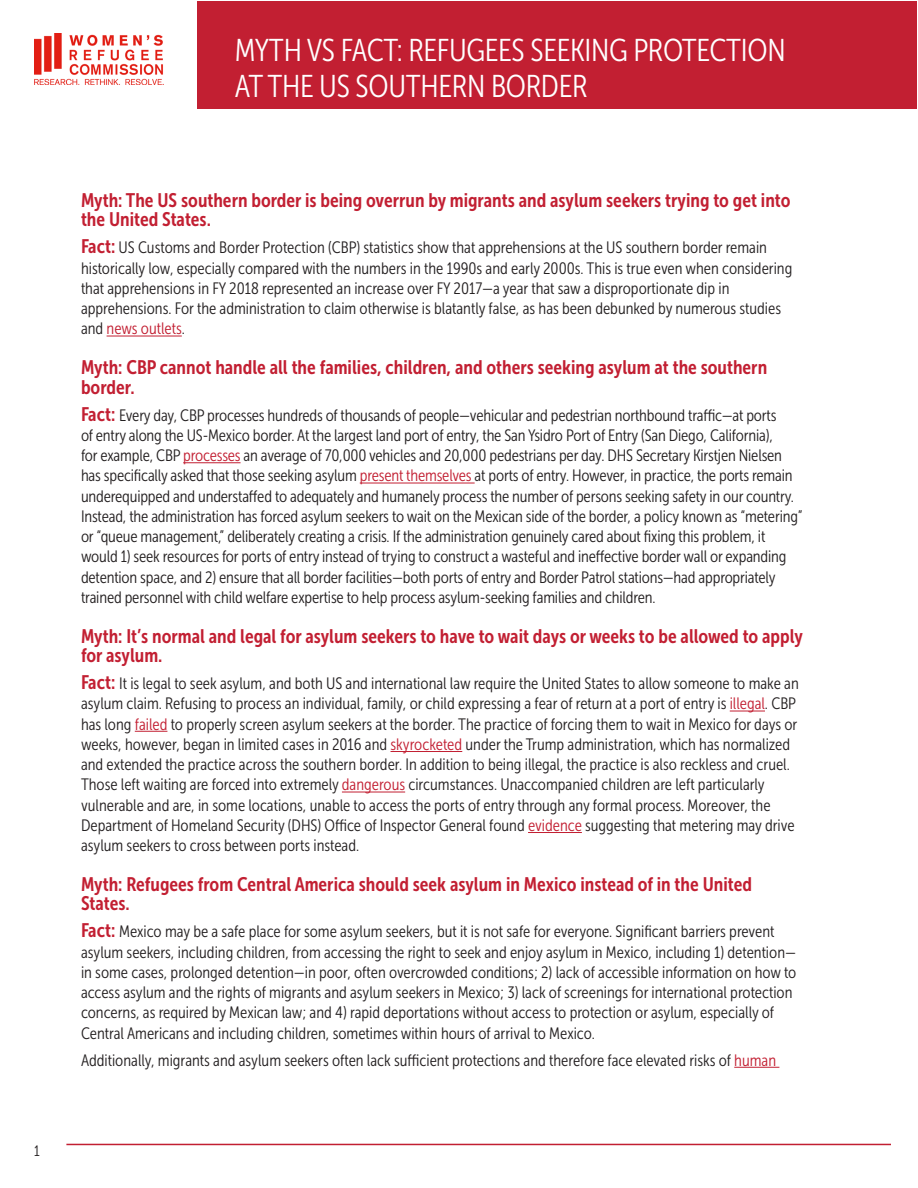
<style>
.page{position:relative;width:918px;height:1188px;background:#fff}
.page>*{position:absolute;margin:0;border:0;box-sizing:border-box;transform-origin:0 0}
.t1{font:31.5px/36px "Museo Sans Cond 300";letter-spacing:-.01em;color:#fff}
.t2{font:19.5px/19.5px "Museo Sans Cond 700";color:#c21f32}
.t3{font:16.5px/20.2px "Museo Sans Cond 300";color:#231f20}
.t4{font:15px "Museo Sans Cond 300";color:#231f20}
.s1{font-family:"Museo Sans Cond 700";font-size:19.5px;color:#c21f32}
.s2{color:#c21f32}
</style>
<div class="page">
<div style="left:198px;top:1px;width:719px;height:107px;background:#c21f32"></div>
<img style="left:35px;top:33px;width:128px;height:51px">
<hr style="left:107px;top:336px;width:75px;height:1px;background:#c21f32">
<hr style="left:183px;top:462px;width:58px;height:1px;background:#c21f32">
<hr style="left:360px;top:483px;width:115px;height:1px;background:#c21f32">
<hr style="left:730px;top:711px;width:35px;height:1px;background:#c21f32">
<hr style="left:135px;top:731px;width:32px;height:1px;background:#c21f32">
<hr style="left:391px;top:751px;width:71px;height:1px;background:#c21f32">
<hr style="left:342px;top:792px;width:63px;height:1px;background:#c21f32">
<hr style="left:528px;top:832px;width:54px;height:1px;background:#c21f32">
<hr style="left:734px;top:1067px;width:45px;height:1px;background:#c21f32">
<hr style="left:66px;top:1144px;width:825px;height:1px;background:#c21f32">
<p class="t4" style="left:34px;top:1143px;width:7px">1</p>
<p class="t1" style="left:235px;top:32px;width:553px">MYTH VS FACT: REFUGEES SEEKING PROTECTION<br>AT THE US SOUTHERN BORDER</p>
<p class="t2" style="left:81px;top:190px;width:711px">Myth: The US southern border is being overrun by migrants and asylum seekers trying to get into the United States.</p>
<p class="t3" style="left:81px;top:238px;width:713px"><span class="s1">Fact:</span> US Customs and Border Protection (CBP) statistics show that apprehensions at the US southern border remain historically low, especially compared with the numbers in the 1990s and early 2000s. This is true even when considering that apprehensions in FY 2018 represented an increase over FY 2017—a year that saw a disproportionate dip in apprehensions. For the administration to claim otherwise is blatantly false, as has been debunked by numerous studies and <span class="s2">news outlets</span>.</p>
<p class="t2" style="left:81px;top:358px;width:688px">Myth: CBP cannot handle all the families, children, and others seeking asylum at the southern border.</p>
<p class="t3" style="left:81px;top:405px;width:723px"><span class="s1">Fact:</span> Every day, CBP processes hundreds of thousands of people—vehicular and pedestrian northbound traffic—at ports<br>of entry along the US-Mexico border. At the largest land port of entry, the San Ysidro Port of Entry (San Diego, California),<br>for example, CBP <span class="s2">processes</span> an average of 70,000 vehicles and 20,000 pedestrians per day. DHS Secretary Kirstjen Nielsen has specifically asked that those seeking asylum <span class="s2">present themselves</span> at ports of entry. However, in practice, the ports remain underequipped and understaffed to adequately and humanely process the number of persons seeking safety in our country.<br>Instead, the administration has forced asylum seekers to wait on the Mexican side of the border, a policy known as “metering” or “queue management,” deliberately creating a crisis. If the administration genuinely cared about fixing this problem, it would 1) seek resources for ports of entry instead of trying to construct a wasteful and ineffective border wall or expanding detention space, and 2) ensure that all border facilities—both ports of entry and Border Patrol stations—had appropriately trained personnel with child welfare expertise to help process asylum-seeking families and children.</p>
<p class="t2" style="left:81px;top:626px;width:723px">Myth: It’s normal and legal for asylum seekers to have to wait days or weeks to be allowed to apply for asylum.</p>
<p class="t3" style="left:81px;top:673px;width:719px"><span class="s1">Fact:</span> It is legal to seek asylum, and both US and international law require the United States to allow someone to make an asylum claim. Refusing to process an individual, family, or child expressing a fear of return at a port of entry is <span class="s2">illegal</span>. CBP has long <span class="s2">failed</span> to properly screen asylum seekers at the border. The practice of forcing them to wait in Mexico for days or weeks, however, began in limited cases in 2016 and <span class="s2">skyrocketed</span> under the Trump administration, which has normalized and extended the practice across the southern border. In addition to being illegal, the practice is also reckless and cruel.<br>Those left waiting are forced into extremely <span class="s2">dangerous</span> circumstances. Unaccompanied children are left particularly vulnerable and are, in some locations, unable to access the ports of entry through any formal process. Moreover, the Department of Homeland Security (DHS) Office of Inspector General found <span class="s2">evidence</span> suggesting that metering may drive asylum seekers to cross between ports instead.</p>
<p class="t2" style="left:81px;top:874px;width:672px">Myth: Refugees from Central America should seek asylum in Mexico instead of in the United<br>States.</p>
<p class="t3" style="left:81px;top:922px;width:717px"><span class="s1">Fact:</span> Mexico may be a safe place for some asylum seekers, but it is not safe for everyone. Significant barriers prevent asylum seekers, including children, from accessing the right to seek and enjoy asylum in Mexico, including 1) detention— in some cases, prolonged detention—in poor, often overcrowded conditions; 2) lack of accessible information on how to access asylum and the rights of migrants and asylum seekers in Mexico; 3) lack of screenings for international protection concerns, as required by Mexican law; and 4) rapid deportations without access to protection or asylum, especially of Central Americans and including children, sometimes within hours of arrival to Mexico.</p>
<p class="t3" style="left:81px;top:1050px;width:697px">Additionally, migrants and asylum seekers often lack sufficient protections and therefore face elevated risks of <span class="s2">human</span></p>
</div>
